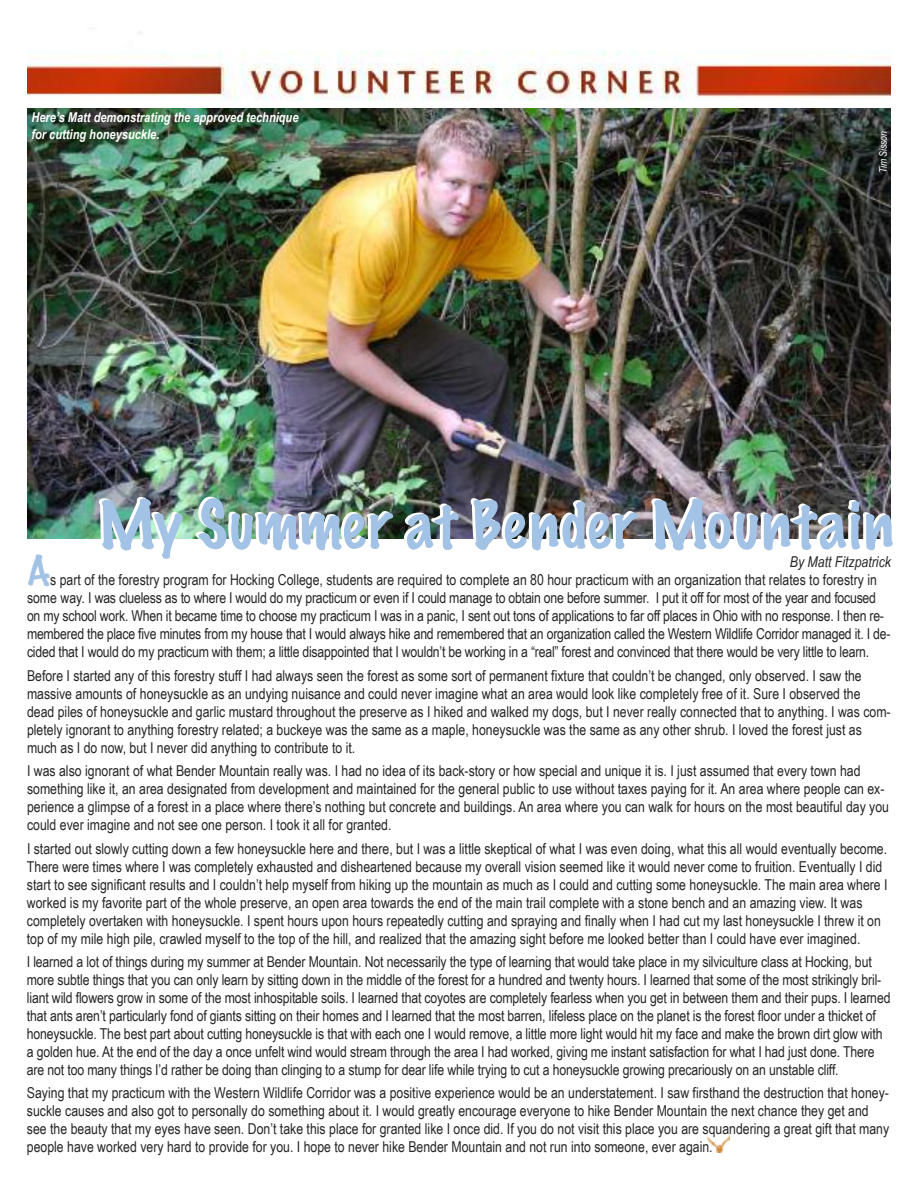
<style>
.page{position:relative;width:918px;height:1188px;background:#fff}
.page>*{position:absolute;margin:0;border:0;box-sizing:border-box;transform-origin:0 0}
.t1{font:100 60px "Marker Felt";letter-spacing:.04em;color:#fff}
.t2{font:100 37.5px "Marker Felt";color:#a2c2e6}
.t3{font:15px/18px "Arial Narrow";color:#272627}
.t4{font:italic 15px "Arial Narrow";color:#272627}
.t5{font:italic 700 13.5px/16.2px "Arial Narrow";color:#fff}
.t6{font:italic 10.5px "Arial Narrow";color:#fff}
</style>
<div class="page">
<img style="left:708px;top:1134px;width:21px;height:18px">
<img style="left:27px;top:32px;width:864px;height:68px">
<img style="left:27px;top:108px;width:864px;height:430px">
<p class="t5" style="left:32px;top:109px;width:269px">Here’s Matt demonstrating the approved technique for cutting honeysuckle.</p>
<p class="t6" style="left:877px;top:173px;width:44px;rotate:-90deg">Tim Sisson</p>
<h1 class="t1" style="left:96px;top:494px;width:796px">My Summer at Bender Mountain</h1>
<h2 class="t2" style="left:27px;top:553px;width:25px">A</h2>
<p class="t4" style="left:790px;top:553px;width:103px">By Matt Fitzpatrick</p>
<p class="t3" style="left:27px;top:571px;width:865px;text-indent:23px">s part of the forestry program for Hocking College, students are required to complete an 80 hour practicum with an organization that relates to forestry in some way. I was clueless as to where I would do my practicum or even if I could manage to obtain one before summer. I put it off for most of the year and focused on my school work. When it became time to choose my practicum I was in a panic, I sent out tons of applications to far off places in Ohio with no response. I then re&shy;membered the place five minutes from my house that I would always hike and remembered that an organization called the Western Wildlife Corridor managed it. I de&shy;cided that I would do my practicum with them; a little disappointed that I wouldn’t be working in a “real” forest and convinced that there would be very little to learn.</p>
<p class="t3" style="left:27px;top:666px;width:865px">Before I started any of this forestry stuff I had always seen the forest as some sort of permanent fixture that couldn’t be changed, only observed. I saw the massive amounts of honeysuckle as an undying nuisance and could never imagine what an area would look like completely free of it. Sure I observed the dead piles of honeysuckle and garlic mustard throughout the preserve as I hiked and walked my dogs, but I never really connected that to anything. I was com&shy;pletely ignorant to anything forestry related; a buckeye was the same as a maple, honeysuckle was the same as any other shrub. I loved the forest just as much as I do now, but I never did anything to contribute to it.</p>
<p class="t3" style="left:27px;top:762px;width:864px">I was also ignorant of what Bender Mountain really was. I had no idea of its back-story or how special and unique it is. I just assumed that every town had something like it, an area designated from development and maintained for the general public to use without taxes paying for it. An area where people can ex&shy;perience a glimpse of a forest in a place where there’s nothing but concrete and buildings. An area where you can walk for hours on the most beautiful day you could ever imagine and not see one person. I took it all for granted.</p>
<p class="t3" style="left:27px;top:839px;width:862px">I started out slowly cutting down a few honeysuckle here and there, but I was a little skeptical of what I was even doing, what this all would eventually become.<br>There were times where I was completely exhausted and disheartened because my overall vision seemed like it would never come to fruition. Eventually I did start to see significant results and I couldn’t help myself from hiking up the mountain as much as I could and cutting some honeysuckle. The main area where I worked is my favorite part of the whole preserve, an open area towards the end of the main trail complete with a stone bench and an amazing view. It was completely overtaken with honeysuckle. I spent hours upon hours repeatedly cutting and spraying and finally when I had cut my last honeysuckle I threw it on top of my mile high pile, crawled myself to the top of the hill, and realized that the amazing sight before me looked better than I could have ever imagined.</p>
<p class="t3" style="left:27px;top:953px;width:865px">I learned a lot of things during my summer at Bender Mountain. Not necessarily the type of learning that would take place in my silviculture class at Hocking, but more subtle things that you can only learn by sitting down in the middle of the forest for a hundred and twenty hours. I learned that some of the most strikingly bril&shy;liant wild flowers grow in some of the most inhospitable soils. I learned that coyotes are completely fearless when you get in between them and their pups. I learned that ants aren’t particularly fond of giants sitting on their homes and I learned that the most barren, lifeless place on the planet is the forest floor under a thicket of honeysuckle. The best part about cutting honeysuckle is that with each one I would remove, a little more light would hit my face and make the brown dirt glow with a golden hue. At the end of the day a once unfelt wind would stream through the area I had worked, giving me instant satisfaction for what I had just done. There are not too many things I’d rather be doing than clinging to a stump for dear life while trying to cut a honeysuckle growing precariously on an unstable cliff.</p>
<p class="t3" style="left:27px;top:1084px;width:864px">Saying that my practicum with the Western Wildlife Corridor was a positive experience would be an understatement. I saw firsthand the destruction that honey&shy;suckle causes and also got to personally do something about it. I would greatly encourage everyone to hike Bender Mountain the next chance they get and see the beauty that my eyes have seen. Don’t take this place for granted like I once did. If you do not visit this place you are squandering a great gift that many people have worked very hard to provide for you. I hope to never hike Bender Mountain and not run into someone, ever again.</p>
</div>
